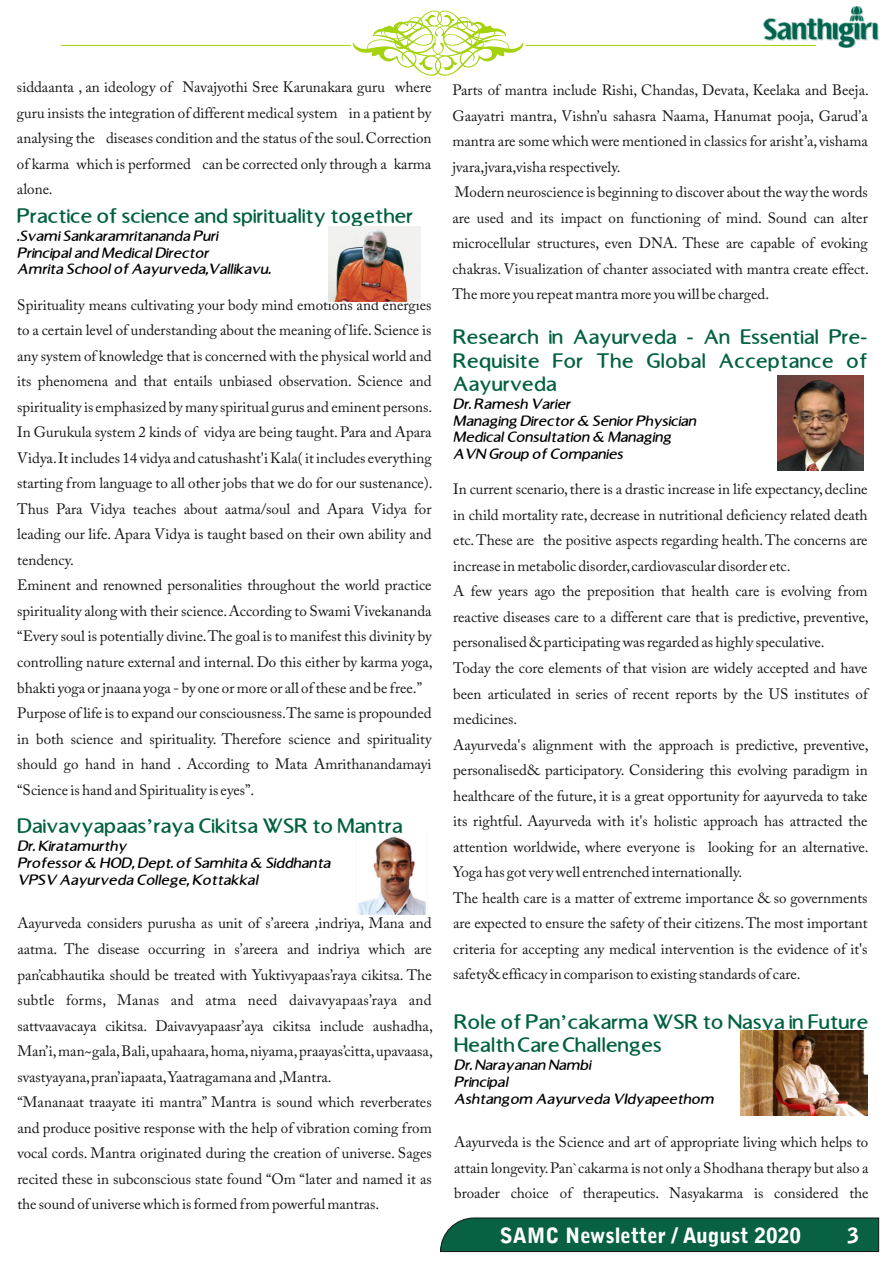
<style>
.page{position:relative;width:893px;height:1263px;background:#fff}
.page>*{position:absolute;margin:0;border:0;box-sizing:border-box;transform-origin:0 0}
.t1{font:700 21px/23.4px "Santhi Giri ENG";color:#00613f;text-align:justify}
.t2{font:700 21px "Bell Gothic Std";color:#fff}
.t3{font:15px/25.5px "Adobe Caslon Pro";color:#151616}
.t4{font:italic 700 15px/16.8px "Santhi Giri ENG";color:#000}
</style>
<div class="page">
<svg style="left:353px;top:10px;width:171px;height:66px"></svg>
<hr style="left:61px;top:45px;width:290px;height:1px;background:#a4d20c">
<hr style="left:526px;top:45px;width:290px;height:1px;background:#a4d20c">
<svg style="left:440px;top:1217px;width:439px;height:35px;background:#106145"></svg>
<img style="left:763px;top:6px;width:117px;height:42px">
<img style="left:329px;top:226px;width:91px;height:75px">
<img style="left:358px;top:836px;width:68px;height:78px">
<img style="left:778px;top:375px;width:85px;height:95px">
<img style="left:740px;top:1030px;width:128px;height:85px">
<p class="t3" style="left:17px;top:76px;width:416px;text-align:justify">siddaanta , an ideology of Navajyothi Sree Karunakara guru where guru insists the integration of different medical system in a patient by analysing the diseases condition and the status of the soul.Correction of karma which is performed can be corrected only through a karma alone.</p>
<h1 class="t1" style="left:17px;top:204px;width:398px">Practice of science and spirituality together</h1>
<p class="t4" style="left:17px;top:228px;width:255px">.Svami Sankaramritananda Puri<br>Principal and Medical Director<br>Amrita School of Aayurveda,Vallikavu.</p>
<p class="t3" style="left:17px;top:293px;width:417px">Spirituality means cultivating your body mind emotions and energies to a certain level of understanding about the meaning of life.Science is any system of knowledge that is concerned with the physical world and its phenomena and that entails unbiased observation. Science and spirituality is emphasized by many spiritual gurus and eminent persons.<br>In Gurukula system 2 kinds of vidya are being taught.Para and Apara Vidya.It includes 14 vidya and catushasht'i Kala( it includes everything starting from language to all other jobs that we do for our sustenance).<br>Thus Para Vidya teaches about aatma/soul and Apara Vidya for leading our life. Apara Vidya is taught based on their own ability and tendency.<br>Eminent and renowned personalities throughout the world practice spirituality along with their science.According to Swami Vivekananda “Every soul is potentially divine.The goal is to manifest this divinity by controlling nature external and internal. Do this either by karma yoga, bhakti yoga or jnaana yoga - by one or more or all of these and be free.” Purpose of life is to expand our consciousness.The same is propounded in both science and spirituality. Therefore science and spirituality should go hand in hand . According to Mata Amrithanandamayi “Science is hand and Spirituality is eyes”.</p>
<h1 class="t1" style="left:17px;top:814px;width:387px">Daivavyapaas’raya Cikitsa WSR to Mantra</h1>
<p class="t4" style="left:17px;top:838px;width:315px">Dr. Kiratamurthy<br>Professor &amp; HOD, Dept. of Samhita &amp; Siddhanta<br>VPSV Aayurveda College, Kottakkal</p>
<p class="t3" style="left:17px;top:912px;width:417px">Aayurveda considers purusha as unit of s’areera ,indriya, Mana and aatma. The disease occurring in s’areera and indriya which are pan’cabhautika should be treated with Yuktivyapaas’raya cikitsa. The subtle forms, Manas and atma need daivavyapaas’raya and sattvaavacaya cikitsa. Daivavyapaasr’aya cikitsa include aushadha, Man’i,man~gala,Bali,upahaara,homa,niyama,praayas’citta,upavaasa, svastyayana,pran’iapaata,Yaatragamana and ,Mantra.<br>“Mananaat traayate iti mantra” Mantra is sound which reverberates and produce positive response with the help of vibration coming from vocal cords. Mantra originated during the creation of universe. Sages recited these in subconscious state found “Om “later and named it as the sound of universe which is formed from powerful mantras.</p>
<p class="t3" style="left:452px;top:79px;width:418px">Parts of mantra include Rishi, Chandas, Devata, Keelaka and Beeja.<br>Gaayatri mantra, Vishn’u sahasra Naama, Hanumat pooja, Garud’a mantra are some which were mentioned in classics for arisht’a,vishama jvara,jvara,visha respectively.<br>Modern neuroscience is beginning to discover about the way the words are used and its impact on functioning of mind. Sound can alter microcellular structures, even DNA. These are capable of evoking chakras. Visualization of chanter associated with mantra create effect.<br>The more you repeat mantra more you will be charged.</p>
<h1 class="t1" style="left:453px;top:326px;width:416px">Research in Aayurveda - An Essential Pre-Requisite For The Global Acceptance of Aayurveda</h1>
<p class="t4" style="left:453px;top:396px;width:245px">Dr. Ramesh Varier<br>Managing Director &amp; Senior Physician<br>Medical Consultation &amp; Managing<br>AVN Group of Companies</p>
<p class="t3" style="left:453px;top:478px;width:417px">In current scenario,there is a drastic increase in life expectancy,decline in child mortality rate, decrease in nutritional deficiency related death etc.These are the positive aspects regarding health.The concerns are increase in metabolic disorder,cardiovascular disorder etc.<br>A few years ago the preposition that health care is evolving from reactive diseases care to a different care that is predictive, preventive, personalised &amp; participating was regarded as highly speculative.<br>Today the core elements of that vision are widely accepted and have been articulated in series of recent reports by the US institutes of medicines.<br>Aayurveda's alignment with the approach is predictive, preventive, personalised&amp; participatory. Considering this evolving paradigm in healthcare of the future, it is a great opportunity for aayurveda to take its rightful. Aayurveda with it's holistic approach has attracted the attention worldwide, where everyone is looking for an alternative.<br>Yoga has got very well entrenched internationally.<br>The health care is a matter of extreme importance &amp; so governments are expected to ensure the safety of their citizens.The most important criteria for accepting any medical intervention is the evidence of it's safety&amp; efficacy in comparison to existing standards of care.</p>
<h1 class="t1" style="left:454px;top:1010px;width:416px">Role of Pan’cakarma WSR to Nasya in Future<br>Health Care Challenges</h1>
<p class="t4" style="left:454px;top:1057px;width:261px">Dr. Narayanan Nambi<br>Principal<br>Ashtangom Aayurveda VIdyapeethom</p>
<p class="t3" style="left:454px;top:1131px;width:416px;text-align:justify">Aayurveda is the Science and art of appropriate living which helps to attain longevity.Pan`cakarma is not only a Shodhana therapy but also a broader choice of therapeutics. Nasyakarma is considered the</p>
<h1 class="t2" style="left:500px;top:1227px;width:303px">SAMC Newsletter / August 2020</h1>
<h1 class="t2" style="left:847px;top:1227px;width:13px">3</h1>
</div>
